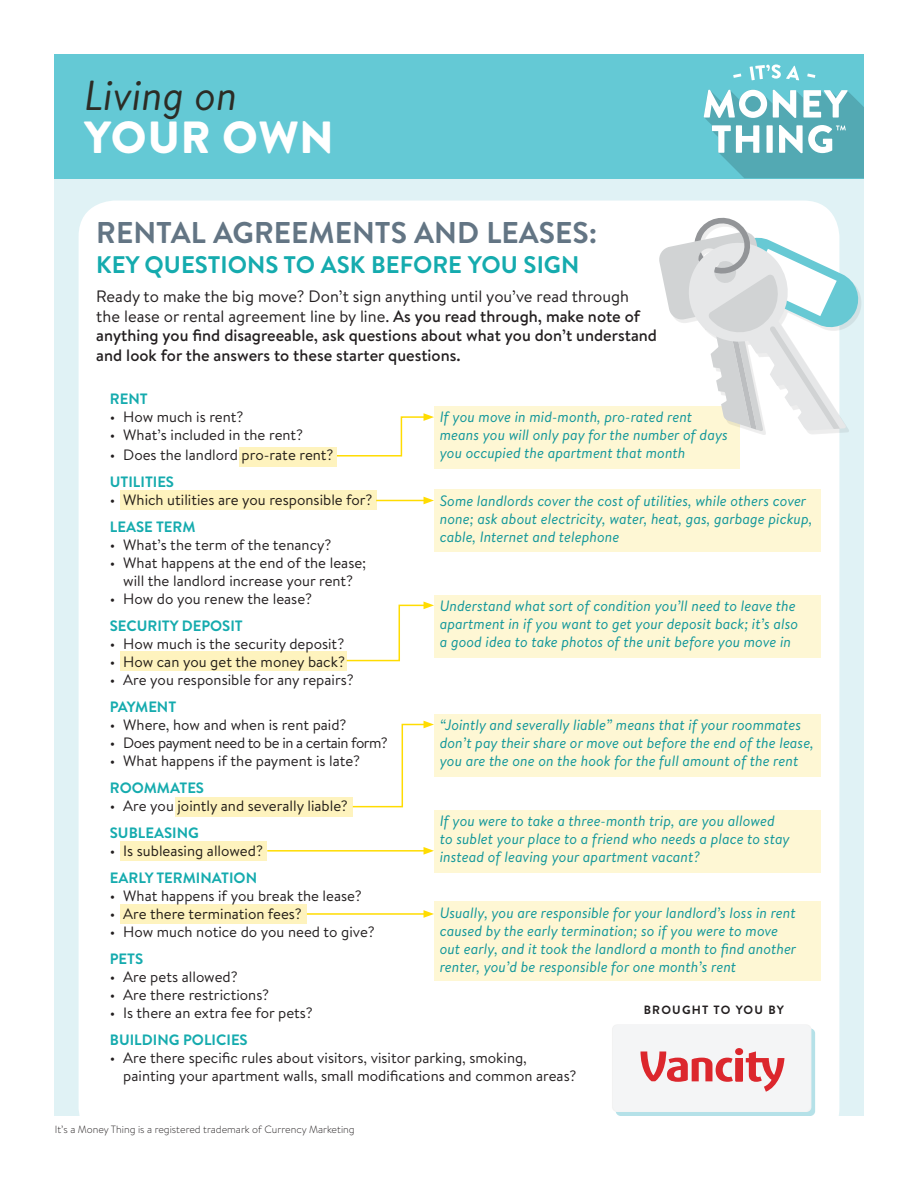
<style>
.page{position:relative;width:918px;height:1188px;background:#fff}
.page>*{position:absolute;margin:0;border:0;box-sizing:border-box;transform-origin:0 0}
.t1{font:900 45px "Brandon Text";letter-spacing:.02em;color:#fff}
.t2{font:italic 42px "Brandon Text";color:#2c2c25}
.t3{font:700 30px "Brandon Text";color:#637584}
.t4{font:700 24px "Brandon Text";color:#15abae}
.t5{font:500 16.5px/19.5px "Brandon Text";color:#231f20}
.t6{font:italic 15px/18px "Brandon Text";color:#10969a}
.t7{font:15px/18px "Brandon Text";color:#231f20;text-align:center}
.t8{font:700 15px "Brandon Text";color:#15abae}
.t9{font:15px "Brandon Text";letter-spacing:-.03em;color:#231f20}
.t10{font:700 12px "Brandon Text";letter-spacing:.1em;color:#231f20}
.t11{font:300 10.5px "Brandon Text";color:#231f20}
.s1{font-weight:400}
</style>
<div class="page">
<div style="left:54px;top:178px;width:810px;height:938px;background:#e0f2f5"></div>
<div style="left:79px;top:201px;width:760px;height:943px;background:#fff;border-radius:36px"></div>
<svg style="left:337px;top:413px;width:97px;height:44px"></svg>
<div style="left:54px;top:54px;width:810px;height:124px;background:#64c9d5"></div>
<svg style="left:750px;top:64px;width:49px;height:16px"></svg>
<svg style="left:733px;top:74px;width:8px;height:4px"></svg>
<svg style="left:807px;top:74px;width:8px;height:4px"></svg>
<svg style="left:704px;top:90px;width:160px;height:88px;background:#80c2ca"></svg>
<div style="left:616px;top:1028px;width:199px;height:88px;background:#b5e1e8;border-radius:5px"></div>
<svg style="left:613px;top:1025px;width:198px;height:87px;background:#f0dbdc"></svg>
<div style="left:434px;top:406px;width:306px;height:63px;background:#fef7d4"></div>
<div style="left:434px;top:595px;width:387px;height:63px;background:#fef7d4"></div>
<div style="left:434px;top:489px;width:387px;height:63px;background:#fef7d4"></div>
<div style="left:434px;top:714px;width:387px;height:63px;background:#fef7d4"></div>
<div style="left:434px;top:810px;width:387px;height:63px;background:#fef7d4"></div>
<div style="left:434px;top:901px;width:387px;height:80px;background:#fef7d4"></div>
<div style="left:121px;top:652px;width:226px;height:19px;background:#fef3be"></div>
<div style="left:176px;top:797px;width:177px;height:19px;background:#fef3be"></div>
<div style="left:120px;top:491px;width:256px;height:19px;background:#fef3be"></div>
<div style="left:121px;top:841px;width:146px;height:20px;background:#fef3be"></div>
<div style="left:121px;top:904px;width:186px;height:20px;background:#fef3be"></div>
<svg style="left:345px;top:602px;width:89px;height:60px"></svg>
<hr style="left:376px;top:500px;width:50px;height:1px;background:#ffdc01">
<svg style="left:424px;top:497px;width:10px;height:7px"></svg>
<hr style="left:267px;top:850px;width:159px;height:2px;background:#ffdc01">
<svg style="left:424px;top:847px;width:10px;height:8px"></svg>
<hr style="left:307px;top:913px;width:119px;height:2px;background:#ffdc01">
<svg style="left:424px;top:910px;width:10px;height:8px"></svg>
<svg style="left:352px;top:721px;width:82px;height:87px"></svg>
<div style="left:240px;top:447px;width:97px;height:19px;background:#fef3be"></div>
<svg style="left:659px;top:214px;width:202px;height:217px"></svg>
<h2 class="t2" style="left:84px;top:66px;width:155px">Living on</h2>
<h1 class="t1" style="left:84px;top:106px;width:251px">YOUR OWN</h1>
<h3 class="t3" style="left:96px;top:212px;width:502px">RENTAL AGREEMENTS AND LEASES:</h3>
<h3 class="t4" style="left:96px;top:248px;width:485px">KEY QUESTIONS TO ASK BEFORE YOU SIGN</h3>
<p class="t5" style="left:96px;top:286px;width:562px"><span class="s1">Ready to make the big move? Don’t sign anything until you’ve read through<br>the lease or rental agreement line by line.</span> As you read through, make note of anything you find disagreeable, ask questions about what you don’t understand and look for the answers to these starter questions.</p>
<p class="t8" style="left:110px;top:388px;width:39px">RENT</p>
<p class="t7" style="left:110px;top:407px;width:135px">• How much is rent?</p>
<p class="t7" style="left:110px;top:425px;width:195px">• What’s included in the rent?</p>
<p class="t7" style="left:110px;top:445px;width:225px">• Does the landlord pro-rate rent?</p>
<p class="t8" style="left:110px;top:471px;width:66px">UTILITIES</p>
<p class="t7" style="left:110px;top:490px;width:264px">• Which utilities are you responsible for?</p>
<p class="t8" style="left:110px;top:516px;width:87px">LEASE TERM</p>
<p class="t7" style="left:110px;top:535px;width:223px">• What’s the term of the tenancy?</p>
<p class="t7" style="left:110px;top:553px;width:258px">• What happens at the end of the lease; will the landlord increase your rent?</p>
<p class="t7" style="left:110px;top:589px;width:204px">• How do you renew the lease?</p>
<p class="t8" style="left:110px;top:615px;width:135px">SECURITY DEPOSIT</p>
<p class="t7" style="left:110px;top:634px;width:236px">• How much is the security deposit?</p>
<p class="t7" style="left:110px;top:652px;width:237px">• How can you get the money back?</p>
<p class="t7" style="left:110px;top:670px;width:245px">• Are you responsible for any repairs?</p>
<p class="t8" style="left:110px;top:696px;width:68px">PAYMENT</p>
<p class="t7" style="left:110px;top:715px;width:238px">• Where, how and when is rent paid?</p>
<p class="t9" style="left:110px;top:732px;width:280px">• Does payment need to be in a certain form?</p>
<p class="t7" style="left:110px;top:751px;width:252px">• What happens if the payment is late?</p>
<p class="t8" style="left:110px;top:777px;width:96px">ROOMMATES</p>
<p class="t7" style="left:110px;top:796px;width:240px">• Are you jointly and severally liable?</p>
<p class="t8" style="left:110px;top:822px;width:91px">SUBLEASING</p>
<p class="t7" style="left:110px;top:841px;width:155px">• Is subleasing allowed?</p>
<p class="t8" style="left:110px;top:867px;width:149px">EARLY TERMINATION</p>
<p class="t7" style="left:110px;top:886px;width:254px">• What happens if you break the lease?</p>
<p class="t7" style="left:110px;top:904px;width:194px">• Are there termination fees?</p>
<p class="t7" style="left:110px;top:922px;width:266px">• How much notice do you need to give?</p>
<p class="t8" style="left:110px;top:948px;width:35px">PETS</p>
<p class="t7" style="left:110px;top:967px;width:130px">• Are pets allowed?</p>
<p class="t7" style="left:110px;top:985px;width:161px">• Are there restrictions?</p>
<p class="t7" style="left:110px;top:1003px;width:205px">• Is there an extra fee for pets?</p>
<p class="t8" style="left:110px;top:1029px;width:139px">BUILDING POLICIES</p>
<p class="t7" style="left:123px;top:1048px;width:455px;text-align:left;text-indent:-14px">• Are there specific rules about visitors, visitor parking, smoking, painting your apartment walls, small modifications and common areas?</p>
<p class="t6" style="left:440px;top:407px;width:290px">If you move in mid-month, pro-rated rent means you will only pay for the number of days you occupied the apartment that month</p>
<p class="t6" style="left:440px;top:491px;width:374px">Some landlords cover the cost of utilities, while others cover none; ask about electricity, water, heat, gas, garbage pickup, cable, Internet and telephone</p>
<p class="t6" style="left:440px;top:597px;width:360px">Understand what sort of condition you’ll need to leave the apartment in if you want to get your deposit back; it’s also a good idea to take photos of the unit before you move in</p>
<p class="t6" style="left:440px;top:715px;width:376px">“Jointly and severally liable” means that if your roommates don’t pay their share or move out before the end of the lease, you are the one on the hook for the full amount of the rent</p>
<p class="t6" style="left:440px;top:811px;width:352px">If you were to take a three-month trip, are you allowed to sublet your place to a friend who needs a place to stay instead of leaving your apartment vacant?</p>
<p class="t6" style="left:440px;top:903px;width:358px">Usually, you are responsible for your landlord’s loss in rent caused by the early termination; so if you were to move out early, and it took the landlord a month to find another renter, you’d be responsible for one month’s rent</p>
<p class="t10" style="left:644px;top:1002px;width:142px">BROUGHT TO YOU BY</p>
<p class="t11" style="left:55px;top:1122px;width:301px">It’s a Money Thing is a registered trademark of Currency Marketing</p>
</div>
